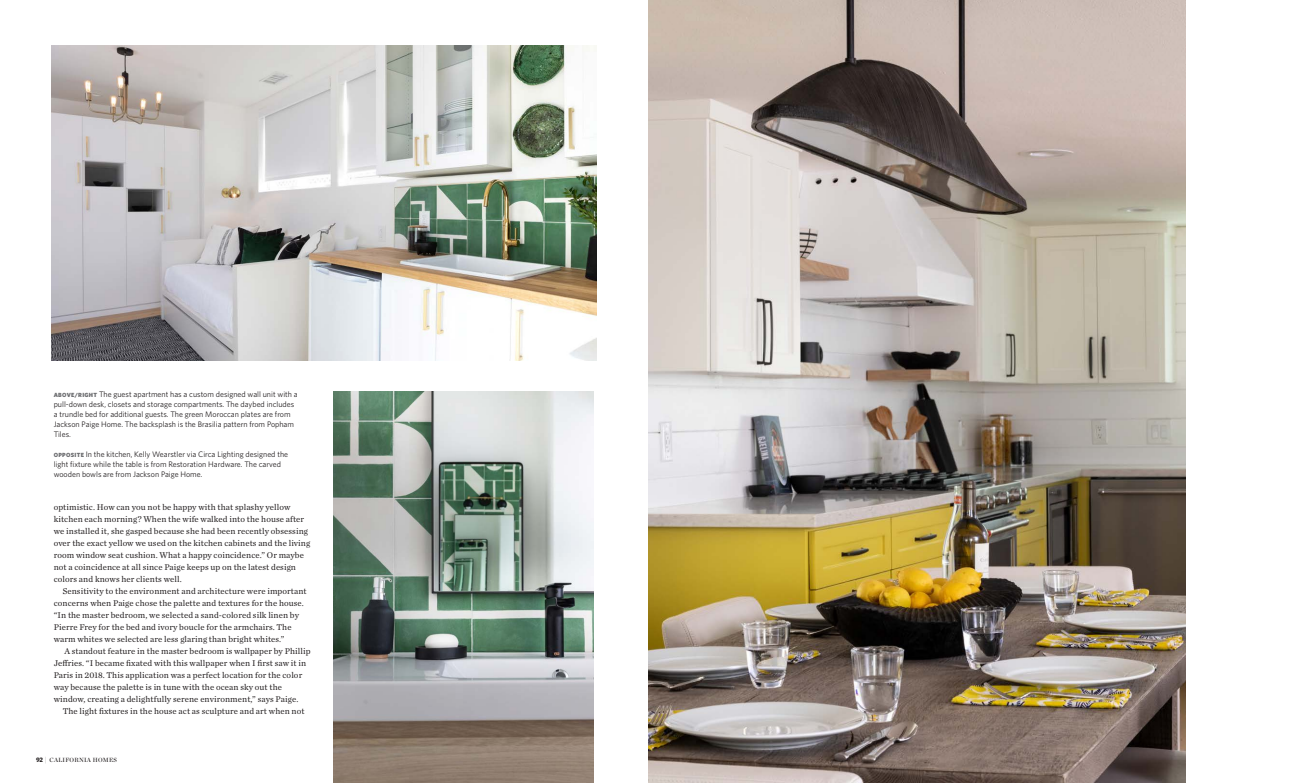
<style>
.page{position:relative;width:1296px;height:783px;background:#fff}
.page>*{position:absolute;margin:0;border:0;box-sizing:border-box;transform-origin:0 0}
.body_rag{font:8.8px/12px "Chronicle Text G1";letter-spacing:.01em;color:#231f20}
.caption_black{font:8px/10px "Whitney";color:#231f20}
.t1{font:6px "Chronicle Display Semi";letter-spacing:.05em;color:#231f20}
.s1{font-weight:900;font-size:6px;color:#6c6d70}
.s2{font-family:"Whitney";font-weight:700;font-size:6.5px}
.s3{font-family:"Chronicle Display";font-weight:300;font-size:7px}
</style>
<div class="page">
<img style="left:333px;top:392px;width:260px;height:391px">
<img style="left:52px;top:45px;width:544px;height:316px">
<img style="left:648px;top:0;width:537px;height:783px">
<p class="caption_black" style="left:54px;top:389px;width:246px"><span class="s1">ABOVE/RIGHT</span> The guest apartment has a custom designed wall unit with a pull-down desk, closets and storage compartments. The daybed includes a trundle bed for additional guests. The green Moroccan plates are from Jackson Paige Home. The backsplash is the Brasilia pattern from Popham Tiles.</p>
<p class="caption_black" style="left:54px;top:449px;width:236px"><span class="s1">OPPOSITE</span> In the kitchen, Kelly Wearstler via Circa Lighting designed the light fixture while the table is from Restoration Hardware. The carved wooden bowls are from Jackson Paige Home.</p>
<p class="body_rag" style="left:54px;top:501px;width:258px">optimistic. How can you not be happy with that splashy yellow kitchen each morning? When the wife walked into the house after we installed it, she gasped because she had been recently obsessing over the exact yellow we used on the kitchen cabinets and the living room window seat cushion. What a happy coincidence.” Or maybe not a coincidence at all since Paige keeps up on the latest design colors and knows her clients well.</p>
<p class="body_rag" style="left:54px;top:585px;width:255px;text-indent:9px">Sensitivity to the environment and architecture were important concerns when Paige chose the palette and textures for the house. “In the master bedroom, we selected a sand-colored silk linen by Pierre Frey for the bed and ivory boucle for the armchairs. The warm whites we selected are less glaring than bright whites.”</p>
<p class="body_rag" style="left:54px;top:645px;width:258px;text-indent:11px">A standout feature in the master bedroom is wallpaper by Phillip Jeffries. “I became fixated with this wallpaper when I first saw it in Paris in 2018. This application was a perfect location for the color way because the palette is in tune with the ocean sky out the window, creating a delightfully serene environment,” says Paige.</p>
<p class="body_rag" style="left:63px;top:705px;width:243px">The light fixtures in the house act as sculpture and art when not</p>
<p class="t1" style="left:36px;top:755px;width:83px"><span class="s2">92</span> <span class="s3">|</span> CALIFORNIA HOMES</p>
</div>
